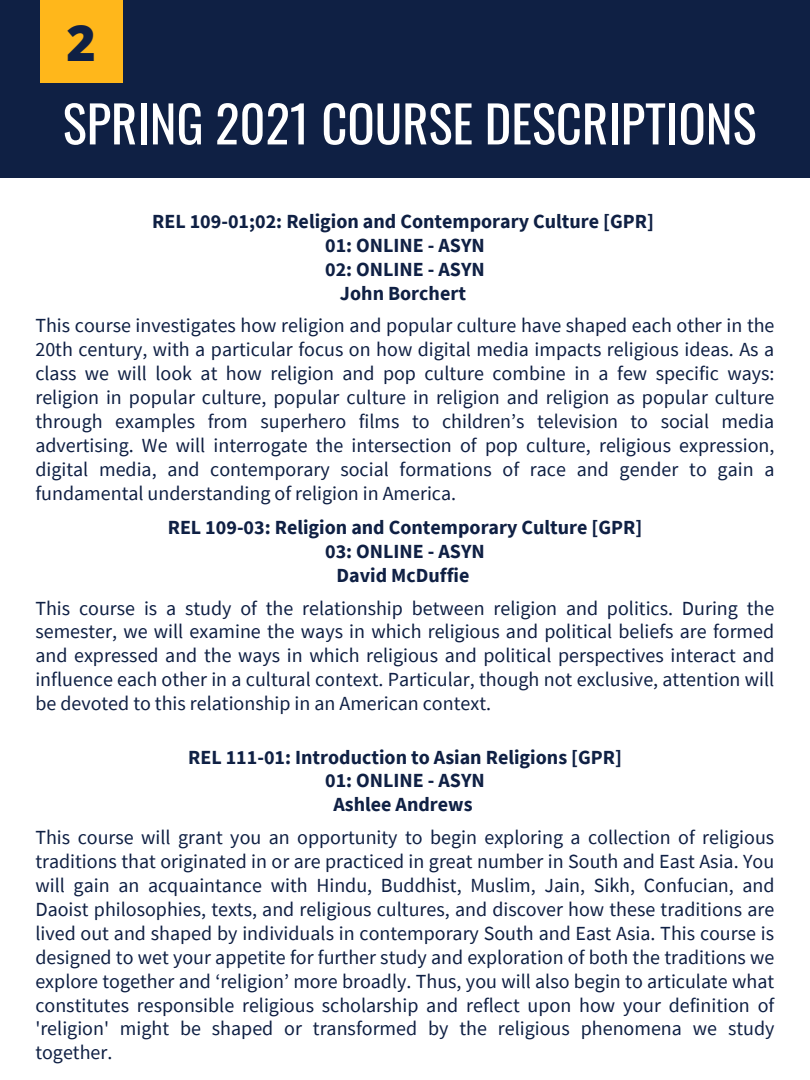
<style>
.page{position:relative;width:810px;height:1080px;background:#fff}
.page>*{position:absolute;margin:0;border:0;box-sizing:border-box;transform-origin:0 0}
.t1{font:50.62px "Oswald";color:#fff}
.t2{font:800 50px "Open Sans";color:#0f2044}
.t3{font:20px/23.9px "Source Sans Pro";color:#0f2044;text-align:justify}
.t4{font:700 20px/23.9px "Source Sans Pro";color:#0f2044;text-align:center}
</style>
<div class="page">
<div style="left:0;top:0;width:810px;height:178px;background:#0f2044"></div>
<div style="left:40px;top:0;width:83px;height:83px;background:#ffb71b"></div>
<h2 class="t2" style="left:66px;top:7px;width:31px">2</h2>
<h1 class="t1" style="left:63px;top:84px;width:695px">SPRING 2021 COURSE DESCRIPTIONS</h1>
<p class="t4" style="left:152px;top:209px;width:503px">REL 109-01;02: Religion and Contemporary Culture [GPR]<br>01: ONLINE - ASYN<br>02: ONLINE - ASYN<br>John Borchert</p>
<p class="t3" style="left:35px;top:313px;width:741px">This course investigates how religion and popular culture have shaped each other in the 20th century, with a particular focus on how digital media impacts religious ideas. As a class we will look at how religion and pop culture combine in a few specific ways: religion in popular culture, popular culture in religion and religion as popular culture through examples from superhero films to children’s television to social media advertising. We will interrogate the intersection of pop culture, religious expression, digital media, and contemporary social formations of race and gender to gain a fundamental understanding of religion in America.</p>
<p class="t4" style="left:168px;top:515px;width:476px">REL 109-03: Religion and Contemporary Culture [GPR]<br>03: ONLINE - ASYN<br>David McDuffie</p>
<p class="t3" style="left:35px;top:595px;width:741px">This course is a study of the relationship between religion and politics. During the semester, we will examine the ways in which religious and political beliefs are formed and expressed and the ways in which religious and political perspectives interact and influence each other in a cultural context. Particular, though not exclusive, attention will be devoted to this relationship in an American context.</p>
<p class="t4" style="left:188px;top:745px;width:435px">REL 111-01: Introduction to Asian Religions [GPR]<br>01: ONLINE - ASYN<br>Ashlee Andrews</p>
<p class="t3" style="left:35px;top:825px;width:741px">This course will grant you an opportunity to begin exploring a collection of religious traditions that originated in or are practiced in great number in South and East Asia. You will gain an acquaintance with Hindu, Buddhist, Muslim, Jain, Sikh, Confucian, and Daoist philosophies, texts, and religious cultures, and discover how these traditions are lived out and shaped by individuals in contemporary South and East Asia. This course is designed to wet your appetite for further study and exploration of both the traditions we explore together and ‘religion’ more broadly. Thus, you will also begin to articulate what constitutes responsible religious scholarship and reflect upon how your definition of 'religion' might be shaped or transformed by the religious phenomena we study together.</p>
</div>
